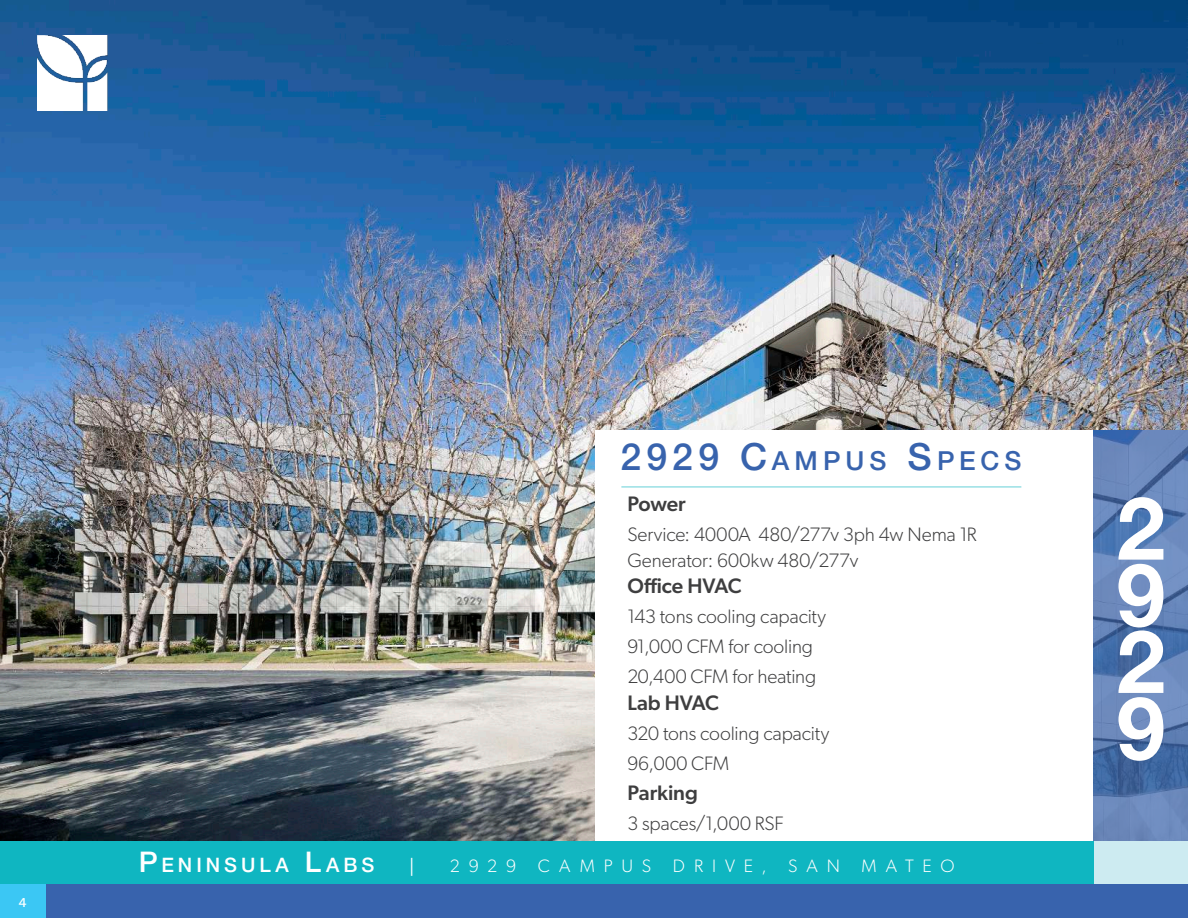
<style>
.page{position:relative;width:1188px;height:918px;background:#fff}
.page>*{position:absolute;margin:0;border:0;box-sizing:border-box;transform-origin:0 0}
.t1{font:700 87.45px/66.6px "Helvetica Neue LT Std";color:#fff;text-align:justify}
.t2{font:500 26.25px "Helvetica Neue LT Std";letter-spacing:.195em;color:#3863ad}
.t3{font:500 21px "Gibson";letter-spacing:-.005em;color:#3e3e3f}
.t4{font:500 19.95px "Helvetica Neue LT Std";letter-spacing:.2em;color:#fff}
.t5{font:300 19.5px/30px "Gibson";letter-spacing:-.005em;color:#3e3e3f}
.t6{font:300 18px "Gibson";letter-spacing:.495em;color:#fff}
.t7{font:18px "Helvetica Neue LT Std";color:#fff}
.t8{font:500 13.5px "Work Sans";color:#fff}
.s1{font-size:37.5px}
.s2{font-size:28.5px}
</style>
<div class="page">
<img style="left:0;top:0;width:1188px;height:841px">
<img style="left:1094px;top:430px;width:94px;height:411px">
<div style="left:1094px;top:841px;width:94px;height:44px;background:#cdebf1"></div>
<div style="left:0;top:841px;width:1094px;height:44px;background:#0fb6c1"></div>
<div style="left:0;top:885px;width:1188px;height:33px;background:#3863ad"></div>
<img style="left:38px;top:36px;width:89px;height:74px">
<div style="left:0;top:885px;width:45px;height:33px;background:#3bc7f4"></div>
<div style="left:596px;top:430px;width:497px;height:411px;background:#fff"></div>
<hr style="left:621px;top:487px;width:400px;height:1px;background:#0fb6c1">
<p class="t8" style="left:19px;top:895px;width:10px">4</p>
<h2 class="t2" style="left:620px;top:445px;width:403px"><span class="s1">2929 C</span>AMPUS <span class="s1">S</span>PECS</h2>
<p class="t3" style="left:627px;top:491px;width:60px">Power</p>
<p class="t5" style="left:627px;top:521px;width:351px;line-height:26.2px">Service: 4000A 480/277v 3ph 4w Nema 1R<br>Generator: 600kw 480/277v</p>
<p class="t3" style="left:627px;top:574px;width:116px">Office HVAC</p>
<p class="t5" style="left:627px;top:602px;width:200px">143 tons cooling capacity<br>91,000 CFM for cooling<br>20,400 CFM for heating</p>
<p class="t3" style="left:627px;top:690px;width:93px">Lab HVAC</p>
<p class="t5" style="left:627px;top:718px;width:203px">320 tons cooling capacity<br>96,000 CFM</p>
<p class="t3" style="left:627px;top:780px;width:72px">Parking</p>
<p class="t5" style="left:627px;top:808px;width:158px">3 spaces/1,000 RSF</p>
<p class="t4" style="left:139px;top:853px;width:237px"><span class="s2">P</span>ENINSULA <span class="s2">L</span> ABS</p>
<p class="t7" style="left:410px;top:855px;width:5px">|</p>
<p class="t6" style="left:450px;top:855px;width:506px">2929 CAMPUS DRIVE, SAN MATEO</p>
<h1 class="t1" style="left:1117px;top:493px;width:50px">2<br>9<br>2<br>9</h1>
</div>
